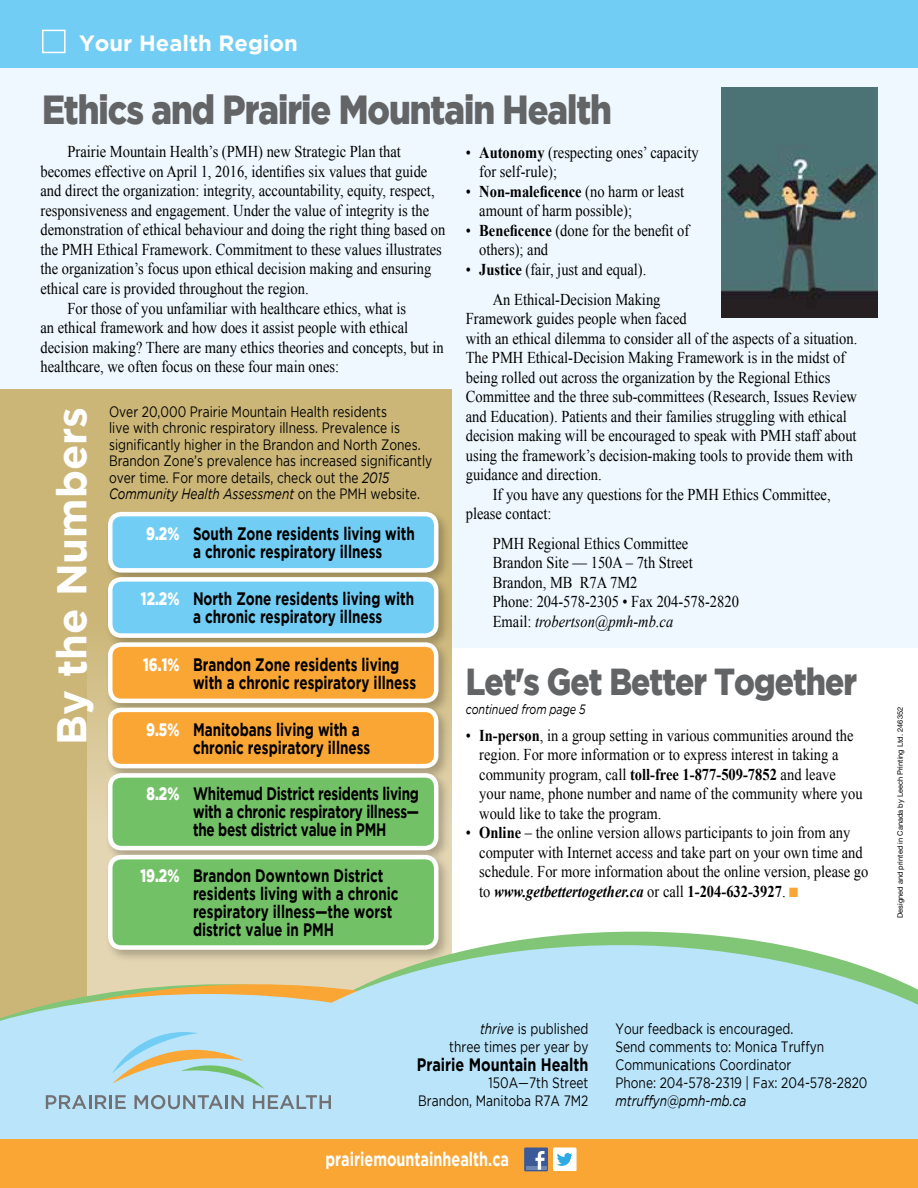
<style>
.page{position:relative;width:918px;height:1188px;background:#fff}
.page>*{position:absolute;margin:0;border:0;box-sizing:border-box;transform-origin:0 0}
.t1{font:700 41.55px "Gotham";color:#fff}
.t2{font:900 40.5px "Gotham";letter-spacing:-.03em;color:#636466;scale:.85 1}
.t3{font:900 37.5px "Gotham";letter-spacing:-.03em;color:#636466;scale:.85 1}
.t4{font:700 22.05px "Gotham";color:#fff}
.t5{font:700 19.5px "Gotham";color:#fff;scale:.74 1}
.t6{font:700 18px/18px "Gotham";color:#000;scale:.75 1}
.t7{font:700 18px "Gotham";color:#000;scale:.8 1}
.t8{font:16.5px/19.5px "Times New Roman";color:#000;scale:.88 1}
.t9{font:15px/16.5px "Gotham";color:#000;scale:.8 1}
.t10{font:italic 15px "Gotham";color:#000;scale:.8 1}
.t11{font:italic 13.5px "Gotham";letter-spacing:-.01em;color:#000;scale:.8 1}
.t12{font:7.5px "Helvetica Neue";color:#000}
.s1{font-style:italic}
.s2{font-weight:900;color:#fff}
.s3{font-weight:700}
.s4{font-weight:700;font-style:italic}
.s5{color:#faa634}
</style>
<div class="page">
<div style="left:0;top:58px;width:918px;height:590px;background:#eff8fe"></div>
<div style="left:0;top:390px;width:451px;height:681px;background:#cbb677"></div>
<svg style="left:87px;top:655px;width:17px;height:277px;background:#ddcda3"></svg>
<div style="left:104px;top:508px;width:347px;height:77px;background:#000;opacity:.25"></div>
<div style="left:110px;top:514px;width:326px;height:56px;background:#72cdf4;border-radius:11px"></div>
<div style="left:108px;top:512px;width:330px;height:61px;border:4px solid #fff;border-radius:11px"></div>
<div style="left:104px;top:573px;width:347px;height:78px;background:#000;opacity:.25"></div>
<div style="left:110px;top:579px;width:326px;height:57px;background:#72cdf4;border-radius:11px"></div>
<div style="left:108px;top:577px;width:330px;height:61px;border:4px solid #fff;border-radius:11px"></div>
<div style="left:104px;top:639px;width:347px;height:77px;background:#000;opacity:.25"></div>
<div style="left:110px;top:645px;width:326px;height:56px;background:#faa634;border-radius:11px"></div>
<div style="left:108px;top:642px;width:330px;height:61px;border:4px solid #fff;border-radius:11px"></div>
<div style="left:104px;top:704px;width:347px;height:77px;background:#000;opacity:.25"></div>
<div style="left:110px;top:710px;width:326px;height:56px;background:#faa634;border-radius:11px"></div>
<div style="left:108px;top:708px;width:330px;height:60px;border:4px solid #fff;border-radius:11px"></div>
<div style="left:104px;top:769px;width:347px;height:94px;background:#000;opacity:.25"></div>
<div style="left:110px;top:775px;width:326px;height:73px;background:#73c167;border-radius:11px"></div>
<div style="left:108px;top:773px;width:330px;height:77px;border:4px solid #fff;border-radius:11px"></div>
<div style="left:104px;top:851px;width:347px;height:111px;background:#000;opacity:.25"></div>
<div style="left:110px;top:857px;width:326px;height:91px;background:#73c167;border-radius:11px"></div>
<div style="left:108px;top:855px;width:330px;height:95px;border:4px solid #fff;border-radius:11px"></div>
<svg style="left:87px;top:932px;width:694px;height:13px"></svg>
<svg style="left:0;top:945px;width:918px;height:195px;background:#bddfe8"></svg>
<div style="left:0;top:1140px;width:918px;height:48px;background:#faa634"></div>
<svg style="left:46px;top:1095px;width:61px;height:14px"></svg>
<hr style="left:109px;top:1095px;width:3px;height:14px;background:#717073">
<svg style="left:115px;top:1095px;width:11px;height:14px"></svg>
<svg style="left:135px;top:1095px;width:88px;height:14px"></svg>
<hr style="left:225px;top:1095px;width:3px;height:14px;background:#717073">
<svg style="left:231px;top:1095px;width:12px;height:14px"></svg>
<svg style="left:253px;top:1095px;width:78px;height:14px"></svg>
<svg style="left:20px;top:984px;width:345px;height:105px;background:#bedbdc"></svg>
<div style="left:0;top:0;width:918px;height:68px;background:#72cdf4"></div>
<div style="left:42px;top:30px;width:24px;height:23px;border:2px solid #fff"></div>
<div style="left:524px;top:1148px;width:24px;height:23px;background:#3c5a98"></div>
<hr style="left:526px;top:1166px;width:20px;height:4px;background:#6d85b3">
<svg style="left:535px;top:1151px;width:10px;height:19px"></svg>
<svg style="left:553px;top:1148px;width:24px;height:23px"></svg>
<img style="left:722px;top:88px;width:156px;height:229px">
<h3 class="t4" style="left:79px;top:30px;width:220px">Your Health Region</h3>
<h2 class="t2" style="left:42px;top:86px;width:672px">Ethics and Prairie Mountain Health</h2>
<p class="t8" style="left:68px;top:142px;width:381px">Prairie Mountain Health’s (PMH) new Strategic Plan that</p>
<p class="t8" style="left:41px;top:161px;width:441px">becomes effective on April 1, 2016, identifies six values that guide</p>
<p class="t8" style="left:41px;top:181px;width:449px">and direct the organization: integrity, accountability, equity, respect,</p>
<p class="t8" style="left:41px;top:200px;width:443px">responsiveness and engagement. Under the value of integrity is the</p>
<p class="t8" style="left:41px;top:220px;width:462px">demonstration of ethical behaviour and doing the right thing based on</p>
<p class="t8" style="left:41px;top:239px;width:458px">the PMH Ethical Framework. Commitment to these values illustrates</p>
<p class="t8" style="left:41px;top:259px;width:446px">the organization’s focus upon ethical decision making and ensuring</p>
<p class="t8" style="left:41px;top:278px;width:306px">ethical care is provided throughout the region.</p>
<p class="t8" style="left:68px;top:298px;width:386px">For those of you unfamiliar with healthcare ethics, what is</p>
<p class="t8" style="left:41px;top:317px;width:419px">an ethical framework and how does it assist people with ethical</p>
<p class="t8" style="left:41px;top:337px;width:460px">decision making? There are many ethics theories and concepts, but in</p>
<p class="t8" style="left:41px;top:356px;width:341px">healthcare, we often focus on these four main ones:</p>
<h1 class="t1" style="left:48px;top:745px;width:339px;rotate:-90deg">By the Numbers</h1>
<p class="t9" style="left:109px;top:403px;width:405px">Over 20,000 Prairie Mountain Health residents<br>live with chronic respiratory illness. Prevalence is significantly higher in the Brandon and North Zones.<br>Brandon Zone’s prevalence has increased significantly over time. For more details, check out the <span class="s1">2015<br>Community Health Assessment</span> on the PMH website.</p>
<p class="t6" style="left:193px;top:524px;width:297px;text-indent:-47px"><span class="s2">9.2%</span> South Zone residents living with a chronic respiratory illness</p>
<p class="t6" style="left:193px;top:590px;width:296px;text-indent:-52px"><span class="s2">12.2%</span> North Zone residents living with a chronic respiratory illness</p>
<p class="t6" style="left:193px;top:655px;width:299px;text-indent:-50px"><span class="s2">16.1%</span> Brandon Zone residents living with a chronic respiratory illness</p>
<p class="t6" style="left:193px;top:720px;width:238px;text-indent:-47px"><span class="s2">9.5%</span> Manitobans living with a chronic respiratory illness</p>
<p class="t6" style="left:193px;top:784px;width:303px;text-align:justify;text-indent:-46px"><span class="s2">8.2%</span> Whitemud District residents living with a chronic respiratory illness— the best district value in PMH</p>
<p class="t6" style="left:193px;top:866px;width:276px;text-indent:-53px"><span class="s2">19.2%</span> Brandon Downtown District residents living with a chronic respiratory illness—the worst district value in PMH</p>
<p class="t8" style="left:479px;top:142px;width:251px;text-indent:-14px">• <span class="s3">Autonomy</span> (respecting ones’ capacity for self-rule);</p>
<p class="t8" style="left:479px;top:181px;width:234px;text-indent:-14px">• <span class="s3">Non-maleficence</span> (no harm or least amount of harm possible);</p>
<p class="t8" style="left:479px;top:220px;width:240px;text-indent:-14px">• <span class="s3">Beneficence</span> (done for the benefit of others); and</p>
<p class="t8" style="left:493px;top:254px;width:192px;line-height:30px;text-indent:-27px">• <span class="s3">Justice</span> (fair, just and equal).<br>An Ethical-Decision Making</p>
<p class="t8" style="left:466px;top:309px;width:253px">Framework guides people when faced</p>
<p class="t8" style="left:466px;top:328px;width:446px">with an ethical dilemma to consider all of the aspects of a situation.</p>
<p class="t8" style="left:466px;top:348px;width:433px">The PMH Ethical-Decision Making Framework is in the midst of</p>
<p class="t8" style="left:466px;top:367px;width:416px">being rolled out across the organization by the Regional Ethics</p>
<p class="t8" style="left:466px;top:387px;width:446px">Committee and the three sub-committees (Research, Issues Review</p>
<p class="t8" style="left:466px;top:406px;width:435px">and Education). Patients and their families struggling with ethical</p>
<p class="t8" style="left:466px;top:426px;width:446px">decision making will be encouraged to speak with PMH staff about</p>
<p class="t8" style="left:466px;top:445px;width:441px">using the framework’s decision-making tools to provide them with</p>
<p class="t8" style="left:466px;top:465px;width:156px">guidance and direction.</p>
<p class="t8" style="left:493px;top:484px;width:386px">If you have any questions for the PMH Ethics Committee,</p>
<p class="t8" style="left:466px;top:503px;width:99px">please contact:</p>
<p class="t8" style="left:493px;top:533px;width:281px">PMH Regional Ethics Committee<br>Brandon Site — 150A – 7th Street<br>Brandon, MB R7A 7M2<br>Phone: 204-578-2305 • Fax 204-578-2820<br>Email: <span class="s1">trobertson@pmh-mb.ca</span></p>
<h3 class="t3" style="left:466px;top:660px;width:462px">Let's Get Better Together</h3>
<p class="t11" style="left:466px;top:701px;width:151px">continued from page 5</p>
<p class="t8" style="left:479px;top:725px;width:437px;text-indent:-14px">• <span class="s3">In-person</span>, in a group setting in various communities around the region. For more information or to express interest in taking a community program, call <span class="s3">toll-free 1-877-509-7852</span> and leave your name, phone number and name of the community where you would like to take the program.</p>
<p class="t8" style="left:479px;top:823px;width:444px;text-indent:-14px">• <span class="s3">Online</span> – the online version allows participants to join from any computer with Internet access and take part on your own time and schedule. For more information about the online version, please go to <span class="s4">www.getbettertogether.ca</span> or call <span class="s3">1-204-632-3927</span>. <span class="s5">■</span></p>
<p class="t12" style="left:896px;top:918px;width:213px;rotate:-90deg">Designed and printed in Canada by Leech Printing Ltd. 246352</p>
<p class="t9" style="left:449px;top:1019px;width:175px;line-height:18px;text-align:right"><span class="s1">thrive</span> is published three times per year by</p>
<p class="t7" style="left:417px;top:1055px;width:216px">Prairie Mountain Health</p>
<p class="t9" style="left:418px;top:1073px;width:214px;line-height:18px;text-align:right">150A—7th Street<br>Brandon, Manitoba R7A 7M2</p>
<p class="t5" style="left:325px;top:1148px;width:250px">prairiemountainhealth.ca</p>
<p class="t9" style="left:615px;top:1019px;width:316px;line-height:18px">Your feedback is encouraged.<br>Send comments to: Monica Truffyn Communications Coordinator<br>Phone: 204-578-2319 | Fax: 204-578-2820</p>
<p class="t10" style="left:615px;top:1092px;width:165px">mtruffyn@pmh-mb.ca</p>
</div>
